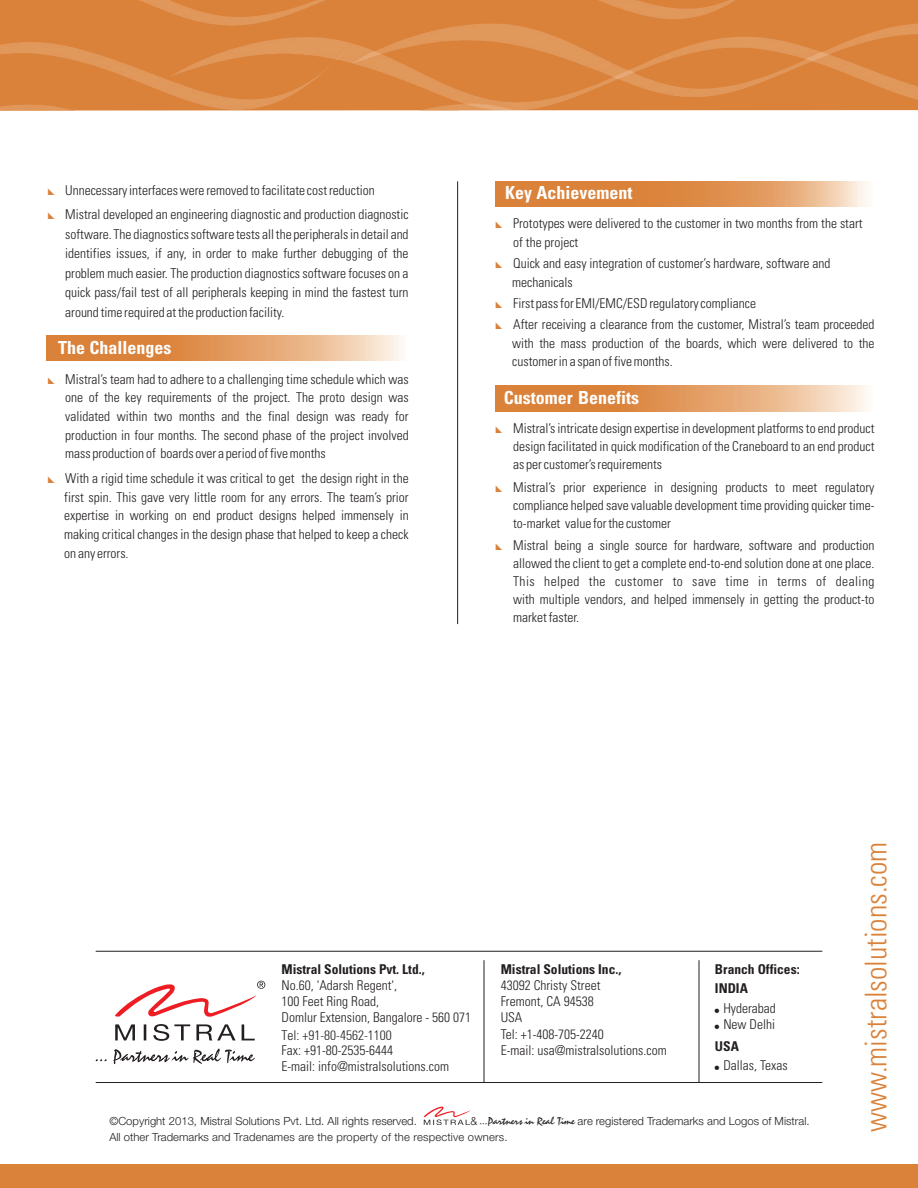
<style>
.page{position:relative;width:918px;height:1188px;background:#fff}
.page>*{position:absolute;margin:0;border:0;box-sizing:border-box;transform-origin:0 0}
.t1{font:300 condensed 30px "Univers 47";color:#db823a}
.t2{font:700 condensed 18px "Univers 67";color:#fff}
.t3{font:300 condensed 13.5px/17.9px "Univers 47";color:#231f20}
.t4{font:700 condensed 13.5px/19.8px "Univers 67";color:#231f20}
.t5{font:300 11.25px/15.6px "Helvetica Neue LT Com";color:#231f20}
.s1{font-family:"Staccato 222 BT";font-weight:400}
</style>
<div class="page">
<img style="left:46px;top:335px;width:356px;height:26px">
<img style="left:496px;top:181px;width:373px;height:26px">
<img style="left:496px;top:385px;width:372px;height:26px">
<img style="left:0;top:83px;width:169px;height:28px">
<img style="left:0;top:0;width:169px;height:83px">
<img style="left:169px;top:0;width:749px;height:111px">
<div style="left:0;top:1164px;width:918px;height:24px;background:#db823a"></div>
<hr style="left:457px;top:181px;width:1px;height:443px;background:#231f20">
<svg style="left:424px;top:1106px;width:47px;height:19px"></svg>
<svg style="left:115px;top:981px;width:150px;height:36px"></svg>
<svg style="left:96px;top:1049px;width:159px;height:15px"></svg>
<svg style="left:115px;top:1024px;width:140px;height:17px"></svg>
<hr style="left:484px;top:960px;width:1px;height:123px;background:#231f20">
<hr style="left:699px;top:960px;width:1px;height:123px;background:#231f20">
<hr style="left:96px;top:951px;width:726px;height:1px;background:#231f20">
<hr style="left:96px;top:1082px;width:726px;height:1px;background:#231f20">
<p class="t3" style="left:65px;top:183px;width:311px">Un ec ss r nterfaceswe er er moved to facilitate cost reduction</p>
<p class="t3" style="left:65px;top:179px;width:340px;line-height:24.3px;text-indent:13px">n e ayi<br>Mi tral d ve o ed an engineeri g i gnostic and p o uction di gn sti</p>
<p class="t3" style="left:79px;top:207px;width:7px">s</p>
<p class="t3" style="left:109px;top:207px;width:34px">e lp</p>
<p class="t3" style="left:216px;top:207px;width:31px">n da</p>
<p class="t3" style="left:310px;top:207px;width:17px">r d</p>
<p class="t3" style="left:65px;top:206px;width:345px;line-height:19.5px;text-align:right">aoc<br>so twf a er .The diag os ics soft are tests a l l the peripherals in detail and</p>
<p class="t3" style="left:154px;top:227px;width:22px">n t</p>
<p class="t3" style="left:65px;top:226px;width:345px;line-height:19.5px;text-indent:144px">w<br>i en ifies issues, if an , in o der to mak further deb gg ng of the</p>
<p class="t3" style="left:68px;top:246px;width:23px">d t</p>
<p class="t3" style="left:179px;top:246px;width:7px">y</p>
<p class="t3" style="left:212px;top:246px;width:5px">r</p>
<p class="t3" style="left:272px;top:246px;width:7px">e</p>
<p class="t3" style="left:340px;top:246px;width:22px">u i</p>
<p class="t3" style="left:65px;top:266px;width:179px">pr blem much as e . Th p oducti n</p>
<p class="t3" style="left:75px;top:266px;width:7px">o</p>
<p class="t3" style="left:136px;top:266px;width:66px">eir er</p>
<p class="t3" style="left:230px;top:266px;width:180px">o d ai gnost cs software focuses o a</p>
<p class="t3" style="left:287px;top:266px;width:4px">i</p>
<p class="t3" style="left:394px;top:266px;width:7px">n</p>
<p class="t3" style="left:65px;top:285px;width:231px">quick pass/fa l t st of all eripherals k ep n i</p>
<p class="t3" style="left:352px;top:285px;width:16px">f s</p>
<p class="t3" style="left:131px;top:285px;width:21px">i e</p>
<p class="t3" style="left:192px;top:285px;width:7px">p</p>
<p class="t3" style="left:256px;top:285px;width:75px">e ignmid</p>
<p class="t3" style="left:317px;top:285px;width:93px">n the a test turn</p>
<p class="t3" style="left:108px;top:304px;width:11px">m</p>
<p class="t3" style="left:140px;top:304px;width:14px">ur</p>
<p class="t3" style="left:173px;top:304px;width:23px">t e</p>
<p class="t3" style="left:202px;top:304px;width:73px">ro uction fa i</p>
<p class="t3" style="left:65px;top:304px;width:154px">around ti e req i ed a th p d</p>
<p class="t3" style="left:259px;top:304px;width:27px">cil ty.</p>
<h2 class="t2" style="left:58px;top:341px;width:115px">The Challenges</h2>
<p class="t3" style="left:65px;top:371px;width:28px">Mis r</p>
<p class="t3" style="left:110px;top:371px;width:5px">t</p>
<p class="t3" style="left:188px;top:371px;width:7px">e</p>
<p class="t3" style="left:84px;top:371px;width:156px">t al’s eam had to adh re a h</p>
<p class="t3" style="left:65px;top:371px;width:345px;line-height:18.8px;text-align:right">ng n time schedule which was<br>one of the key requ rements of the pro ect The proto desi n was</p>
<p class="t3" style="left:207px;top:371px;width:79px">to c alle i g</p>
<p class="t3" style="left:169px;top:390px;width:4px">i</p>
<p class="t3" style="left:270px;top:390px;width:4px">j</p>
<p class="t3" style="left:288px;top:390px;width:4px">.</p>
<p class="t3" style="left:371px;top:390px;width:7px">g</p>
<p class="t3" style="left:65px;top:409px;width:176px">validate within two months nd</p>
<p class="t3" style="left:65px;top:408px;width:345px;line-height:18.8px;text-indent:181px">the inal design was ready for prod ction in fo r months he se on phase of he</p>
<p class="t3" style="left:104px;top:409px;width:7px">d</p>
<p class="t3" style="left:222px;top:409px;width:7px">a</p>
<p class="t3" style="left:268px;top:409px;width:5px">f</p>
<p class="t3" style="left:87px;top:428px;width:7px">u</p>
<p class="t3" style="left:144px;top:428px;width:7px">u</p>
<p class="t3" style="left:194px;top:428px;width:15px">. T</p>
<p class="t3" style="left:235px;top:428px;width:25px">c d</p>
<p class="t3" style="left:310px;top:428px;width:100px">t project involved</p>
<p class="t3" style="left:65px;top:446px;width:66px">mass prod t</p>
<p class="t3" style="left:114px;top:446px;width:81px">uc ion of b ar s</p>
<p class="t3" style="left:167px;top:446px;width:161px">o d over a pe iod of five mon hs</p>
<p class="t3" style="left:65px;top:443px;width:345px;line-height:24.3px;text-indent:246px">t<br>Wit a rigid time s he ule it was critical to get he es gn right n the</p>
<p class="t3" style="left:238px;top:446px;width:5px">r</p>
<p class="t3" style="left:83px;top:471px;width:7px">h</p>
<p class="t3" style="left:156px;top:471px;width:25px">c d</p>
<p class="t3" style="left:302px;top:471px;width:40px">t di</p>
<p class="t3" style="left:381px;top:471px;width:4px">i</p>
<p class="t3" style="left:64px;top:489px;width:31px">fir t s</p>
<p class="t3" style="left:128px;top:489px;width:282px">i ave very l ttle r om fo an rrors. he team’s prior</p>
<p class="t3" style="left:64px;top:489px;width:326px;line-height:18.8px;text-indent:263px">T<br>exper ise in working on end p or duct designs elped immen l</p>
<p class="t3" style="left:75px;top:489px;width:74px">s pin. Th s g</p>
<p class="t3" style="left:197px;top:489px;width:4px">i</p>
<p class="t3" style="left:225px;top:489px;width:7px">o</p>
<p class="t3" style="left:261px;top:489px;width:38px">r ye</p>
<p class="t3" style="left:64px;top:507px;width:346px;line-height:18.8px;text-align:right">se y in<br>making c itica ch nges in the design ph se that helped to keep a che k</p>
<p class="t3" style="left:91px;top:508px;width:5px">t</p>
<p class="t3" style="left:302px;top:508px;width:7px">h</p>
<p class="t3" style="left:107px;top:527px;width:5px">r</p>
<p class="t3" style="left:132px;top:527px;width:24px">l a</p>
<p class="t3" style="left:257px;top:527px;width:7px">a</p>
<p class="t3" style="left:398px;top:527px;width:7px">c</p>
<p class="t3" style="left:64px;top:545px;width:66px">on any error .</p>
<p class="t3" style="left:120px;top:545px;width:7px">s</p>
<h2 class="t2" style="left:505px;top:185px;width:129px">Key Achievement</h2>
<p class="t3" style="left:513px;top:216px;width:351px;line-height:18.8px">Prototypes were delivered to the customer in two months from the start of the project</p>
<p class="t3" style="left:512px;top:255px;width:320px;line-height:18.8px">Quick and easy integration of customer’s hardware, software and mechanicals</p>
<p class="t3" style="left:513px;top:294px;width:363px;line-height:21.1px">First pass for EMI/EMC/ESD regulatory compliance<br>After receiving a clearance from the customer, Mistral’s team proceeded</p>
<p class="t3" style="left:512px;top:335px;width:364px;line-height:18.8px">with the mass production of the boards, which were delivered to the customer in a span of five months.</p>
<h2 class="t2" style="left:504px;top:390px;width:137px">Customer Benefits</h2>
<p class="t3" style="left:513px;top:421px;width:363px;text-align:justify">Mistral’s intricate design expertise in development platforms to end product design facilitated in quick modification of the Craneboard to an end product as per customer’s requirements</p>
<p class="t3" style="left:513px;top:480px;width:363px;text-align:justify">Mistral’s prior experience in designing products to meet regulatory compliance helped save valuable development time providing quicker time&shy;to-market value for the customer</p>
<p class="t3" style="left:513px;top:538px;width:363px;text-align:justify">Mistral being a single source for hardware, software and production allowed the client to get a complete end-to-end solution done at one place.<br>This helped the customer to save time in terms of dealing with multiple vendors, and helped immensely in getting the product-to market faster.</p>
<p class="t4" style="left:282px;top:960px;width:145px">Mistral Solutions Pvt. Ltd.,</p>
<p class="t3" style="left:282px;top:978px;width:191px;line-height:16.6px">No.60, 'Adarsh Regent',<br>100 Feet Ring Road,<br>Domlur Extension, Bangalore - 560 071<br>Tel: +91-80-4562-1100</p>
<p class="t3" style="left:282px;top:1043px;width:169px;line-height:16.2px">Fax: +91-80-2535-6444<br>E-mail: info@mistralsolutions.com</p>
<p class="t4" style="left:501px;top:960px;width:122px">Mistral Solutions Inc.,</p>
<p class="t3" style="left:501px;top:978px;width:167px;line-height:16.2px">43092 Christy Street<br>Fremont, CA 94538<br>USA<br>Tel: +1-408-705-2240<br>E-mail: usa@mistralsolutions.com</p>
<p class="t4" style="left:715px;top:960px;width:86px">Branch Offices:<br>INDIA</p>
<p class="t3" style="left:723px;top:1001px;width:54px;line-height:16.2px">Hyderabad<br>New Delhi</p>
<p class="t4" style="left:715px;top:1037px;width:26px">USA</p>
<p class="t3" style="left:723px;top:1058px;width:66px">Dallas, Texas</p>
<p class="t5" style="left:109px;top:1115px;width:702px;text-indent:361px">&amp; <span class="s1">...Partners in Real Time</span> are registered Trademarks and Logos of Mistral.<br>All other Trademarks and Tradenames are the property of the respective owners.</p>
<p class="t5" style="left:109px;top:1115px;width:309px">©Copyright 2013, Mistral Solutions Pvt. Ltd. All rights reserved.</p>
<h1 class="t1" style="left:864px;top:1132px;width:292px;rotate:-90deg">www.mistralsolutions.com</h1>
</div>
